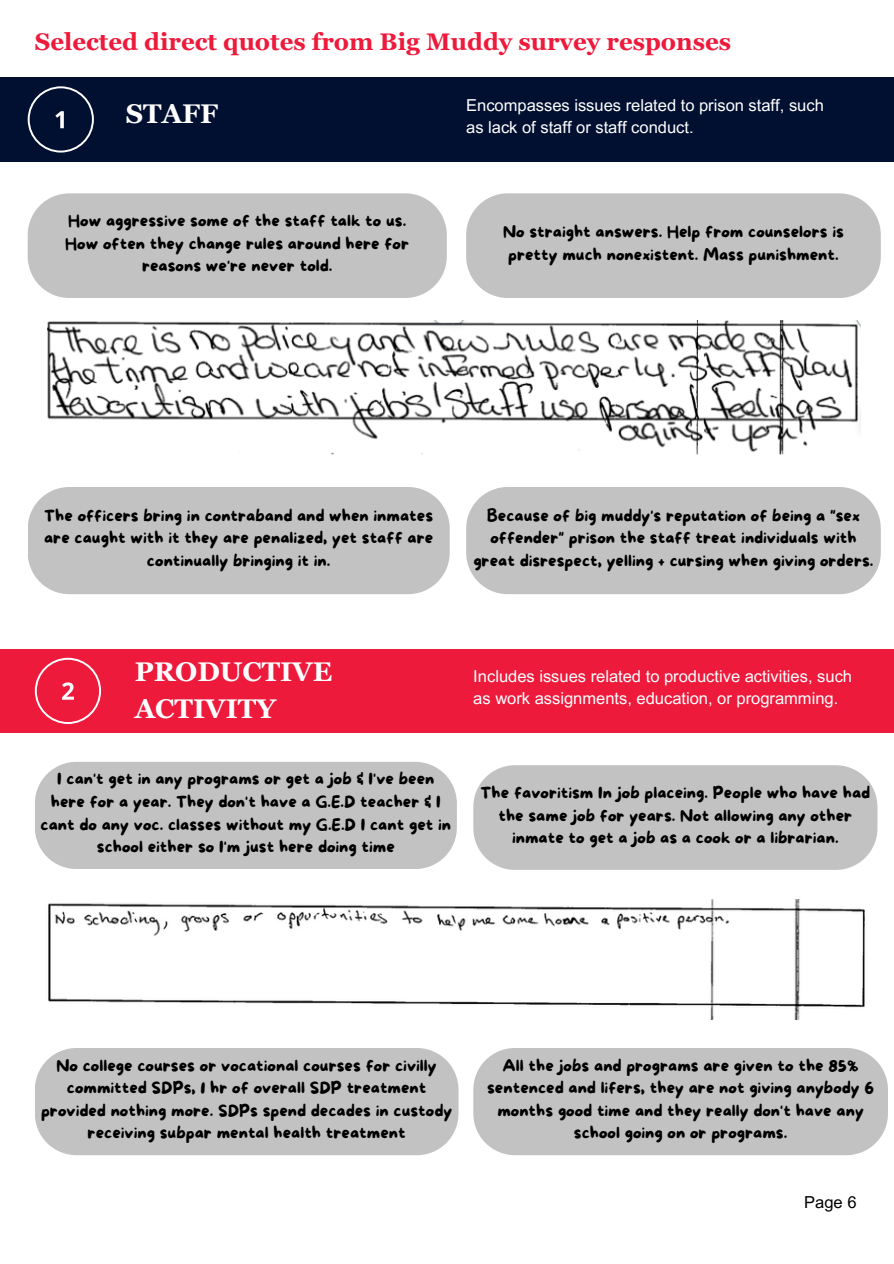
<style>
.page{position:relative;width:894px;height:1264px;background:#fff}
.page>*{position:absolute;margin:0;border:0;box-sizing:border-box;transform-origin:0 0}
.t1{font:700 27px/37.2px "Georgia Pro";color:#fff}
.t2{font:700 24px "Georgia Pro";color:#ed1a3c}
.t3{font:16.5px/22.5px "More Sugar";color:#000;text-align:center}
.t4{font:16.5px/22.5px "Arial MT Pro";color:#fff}
.t5{font:16.5px "Arial MT Pro";color:#000}
</style>
<div class="page">
<div style="left:0;top:78px;width:893px;height:83px;background:#010f30"></div>
<svg style="left:28px;top:86px;width:66px;height:66px"></svg>
<div style="left:466px;top:193px;width:414px;height:105px;background:#c2c2c2"></div>
<div style="left:28px;top:193px;width:418px;height:105px;background:#c2c2c2"></div>
<div style="left:28px;top:487px;width:421px;height:107px;background:#c2c2c2"></div>
<div style="left:466px;top:487px;width:414px;height:107px;background:#c2c2c2"></div>
<div style="left:0;top:649px;width:893px;height:83px;background:#ed1a3c"></div>
<svg style="left:35px;top:657px;width:66px;height:67px"></svg>
<div style="left:35px;top:762px;width:421px;height:107px;background:#c2c2c2"></div>
<div style="left:473px;top:765px;width:404px;height:104px;background:#c2c2c2"></div>
<div style="left:35px;top:1048px;width:423px;height:107px;background:#c2c2c2"></div>
<div style="left:473px;top:1048px;width:414px;height:107px;background:#c2c2c2"></div>
<img style="left:48px;top:899px;width:817px;height:120px">
<img style="left:48px;top:320px;width:812px;height:135px">
<h2 class="t2" style="left:35px;top:28px;width:697px">Selected direct quotes from Big Muddy survey responses</h2>
<h1 class="t1" style="left:126px;top:95px;width:94px">STAFF</h1>
<p class="t4" style="left:466px;top:96px;width:359px">Encompasses issues related to prison staff, such as lack of staff or staff conduct.</p>
<p class="t3" style="left:65px;top:210px;width:345px">How aggressive some of the staff talk to us.<br>How often they change rules around here for reasons we're never told.</p>
<p class="t3" style="left:503px;top:222px;width:342px">No straight answers. Help from counselors is pretty much nonexistent. Mass punishment.</p>
<p class="t3" style="left:44px;top:505px;width:390px">The officers bring in contraband and when inmates are caught with it they are penalized, yet staff are continually bringing it in.</p>
<p class="t3" style="left:473px;top:505px;width:401px">Because of big muddy's reputation of being a "sex offender" prison the staff treat individuals with great disrespect, yelling + cursing when giving orders.</p>
<h1 class="t1" style="left:135px;top:652px;width:199px">PRODUCTIVE<br>ACTIVITY</h1>
<p class="t4" style="left:473px;top:667px;width:380px">Includes issues related to productive activities, such as work assignments, education, or programming.</p>
<p class="t3" style="left:41px;top:769px;width:412px">I can't get in any programs or get a job &amp; I've been here for a year. They don't have a G.E.D teacher &amp; I cant do any voc. classes without my G.E.D I cant get in school either so I'm just here doing time</p>
<p class="t3" style="left:480px;top:782px;width:391px">The favoritism In job placeing. People who have had the same job for years. Not allowing any other inmate to get a job as a cook or a librarian.</p>
<p class="t3" style="left:41px;top:1055px;width:412px">No college courses or vocational courses for civilly committed SDPs, 1 hr of overall SDP treatment provided nothing more. SDPs spend decades in custody receiving subpar mental health treatment</p>
<p class="t3" style="left:487px;top:1055px;width:388px">All the jobs and programs are given to the 85% sentenced and lifers, they are not giving anybody 6 months good time and they really don't have any school going on or programs.</p>
<p class="t5" style="left:804px;top:1195px;width:54px">Page 6</p>
</div>
